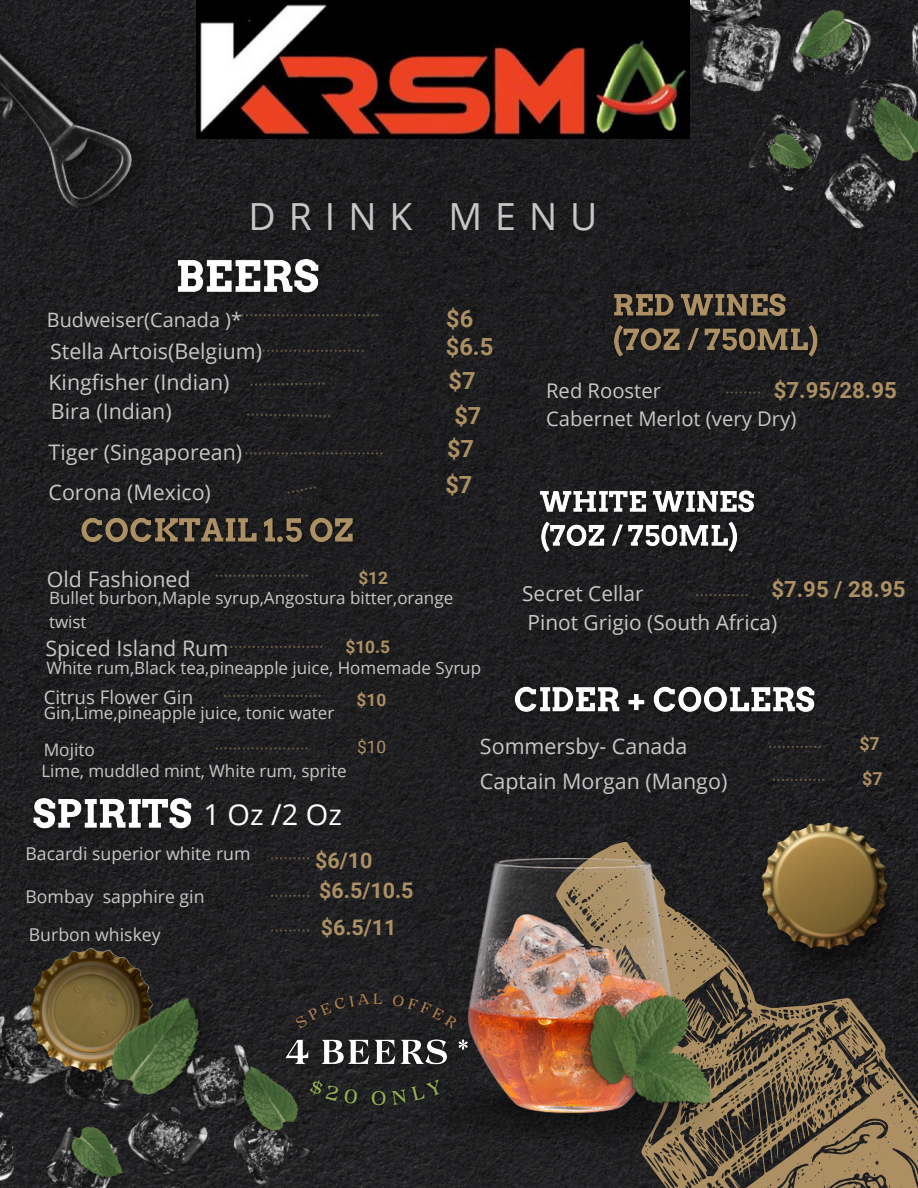
<style>
.page{position:relative;width:918px;height:1188px;background:#fff}
.page>*{position:absolute;margin:0;border:0;box-sizing:border-box;transform-origin:0 0}
.t1{font:37.35px "Open Sans";letter-spacing:.35em;color:#c7c7c7}
.t2{font:28.95px "Open Sans";color:#fff}
.t3{font:700 23.55px "Roboto";color:#ac9063}
.t4{font:700 22.2px "Roboto";color:#ac9063}
.t5{font:21.45px "Open Sans";color:#c7c7c7}
.t6{font:700 21.45px "Roboto";color:#ac9063}
.t7{font:20.85px "Open Sans";color:#c7c7c7}
.t8{font:20.25px "Open Sans";color:#c7c7c7}
.t9{font:19.8px "Open Sans";color:#c7c7c7}
.t10{font:18.75px "Open Sans";color:#c7c7c7}
.t11{font:700 17.85px "Roboto";color:#ac9063}
.t12{font:17.7px "Open Sans";color:#c7c7c7}
.t13{font:700 17.25px "Roboto";color:#ac9063}
.t14{font:17.25px "Open Sans";color:#c7c7c7}
.t15{font:17.25px "Roboto";color:#ac9063}
.t16{font:16.95px/23.7px "Open Sans";color:#c7c7c7}
.t17{font:14.85px "Grand Cru Regular S";color:#b28051}
</style>
<div class="page">
<img style="left:0;top:0;width:918px;height:1188px">
<svg style="left:480px;top:782px;width:438px;height:406px;background:#463e33"></svg>
<img style="left:421px;top:1085px;width:118px;height:60px">
<img style="left:0;top:919px;width:411px;height:269px">
<img style="left:0;top:0;width:171px;height:250px">
<img style="left:651px;top:0;width:267px;height:258px">
<img style="left:8px;top:948px;width:146px;height:171px">
<img style="left:761px;top:822px;width:148px;height:175px">
<img style="left:99px;top:968px;width:155px;height:160px">
<img style="left:206px;top:1048px;width:98px;height:103px">
<img style="left:836px;top:79px;width:82px;height:102px">
<img style="left:49px;top:1120px;width:90px;height:68px">
<img style="left:782px;top:3px;width:89px;height:86px">
<img style="left:757px;top:129px;width:66px;height:63px">
<svg style="left:250px;top:382px;width:75px;height:4px"></svg>
<svg style="left:262px;top:350px;width:102px;height:2px"></svg>
<svg style="left:241px;top:314px;width:137px;height:2px"></svg>
<svg style="left:216px;top:747px;width:92px;height:3px"></svg>
<svg style="left:226px;top:646px;width:96px;height:2px"></svg>
<img style="left:469px;top:858px;width:205px;height:261px">
<img style="left:539px;top:955px;width:210px;height:208px">
<svg style="left:216px;top:575px;width:92px;height:2px"></svg>
<svg style="left:224px;top:695px;width:97px;height:2px"></svg>
<svg style="left:696px;top:594px;width:52px;height:2px"></svg>
<svg style="left:726px;top:391px;width:34px;height:3px"></svg>
<svg style="left:245px;top:452px;width:138px;height:3px"></svg>
<svg style="left:287px;top:486px;width:29px;height:8px"></svg>
<img style="left:46px;top:249px;width:285px;height:59px">
<img style="left:74px;top:510px;width:287px;height:43px">
<img style="left:532px;top:483px;width:231px;height:79px">
<img style="left:607px;top:287px;width:218px;height:79px">
<img style="left:24px;top:789px;width:178px;height:51px">
<svg style="left:271px;top:857px;width:38px;height:2px"></svg>
<svg style="left:271px;top:895px;width:38px;height:2px"></svg>
<svg style="left:271px;top:929px;width:38px;height:3px"></svg>
<img style="left:197px;top:0;width:493px;height:139px">
<img style="left:435px;top:678px;width:389px;height:45px">
<svg style="left:769px;top:746px;width:52px;height:2px"></svg>
<svg style="left:773px;top:779px;width:52px;height:2px"></svg>
<img style="left:275px;top:1030px;width:203px;height:46px">
<img style="left:289px;top:990px;width:175px;height:46px">
<img style="left:301px;top:1071px;width:151px;height:42px">
<svg style="left:247px;top:413px;width:83px;height:4px"></svg>
<svg style="left:295px;top:994px;width:75px;height:35px;background:#1f2021"></svg>
<svg style="left:392px;top:994px;width:66px;height:35px;background:#1e1e20"></svg>
<svg style="left:309px;top:1079px;width:49px;height:25px"></svg>
<svg style="left:372px;top:1091px;width:14px;height:14px"></svg>
<svg style="left:392px;top:1079px;width:52px;height:26px"></svg>
<p class="t1" style="left:248px;top:190px;width:351px">DRINK MENU</p>
<p class="t9" style="left:47px;top:306px;width:197px">Budweiser(Canada )*</p>
<p class="t3" style="left:446px;top:305px;width:29px">$6</p>
<p class="t5" style="left:50px;top:336px;width:214px">Stella Artois(Belgium)</p>
<p class="t5" style="left:49px;top:367px;width:183px">Kingfisher (Indian)</p>
<p class="t3" style="left:446px;top:333px;width:49px">$6.5</p>
<p class="t3" style="left:449px;top:367px;width:29px">$7</p>
<p class="t5" style="left:51px;top:396px;width:122px">Bira (Indian)</p>
<h3 class="t3" style="left:454px;top:403px;width:29px">$7</h3>
<p class="t5" style="left:49px;top:437px;width:195px">Tiger (Singaporean)</p>
<p class="t5" style="left:49px;top:477px;width:164px">Corona (Mexico)</p>
<p class="t5" style="left:47px;top:564px;width:145px">Old Fashioned</p>
<p class="t13" style="left:358px;top:568px;width:31px">$12</p>
<p class="t3" style="left:447px;top:435px;width:29px">$7</p>
<p class="t3" style="left:445px;top:472px;width:29px">$7</p>
<p class="t16" style="left:49px;top:586px;width:406px">Bullet burbon,Maple syrup,Angostura bitter,orange twist</p>
<p class="t13" style="left:345px;top:637px;width:46px">$10.5</p>
<p class="t5" style="left:45px;top:633px;width:185px">Spiced Island Rum</p>
<p class="t10" style="left:44px;top:684px;width:151px">Citrus Flower Gin</p>
<p class="t13" style="left:357px;top:690px;width:31px">$10</p>
<p class="t16" style="left:47px;top:655px;width:436px">White rum,Black tea,pineapple juice, Homemade Syrup</p>
<p class="t16" style="left:44px;top:700px;width:292px">Gin,Lime,pineapple juice, tonic water</p>
<p class="t4" style="left:774px;top:377px;width:124px">$7.95/28.95</p>
<p class="t8" style="left:546px;top:376px;width:116px">Red Rooster</p>
<p class="t8" style="left:546px;top:404px;width:252px">Cabernet Merlot (very Dry)</p>
<p class="t4" style="left:771px;top:576px;width:136px">$7.95 / 28.95</p>
<p class="t7" style="left:522px;top:579px;width:123px">Secret Cellar</p>
<p class="t7" style="left:528px;top:607px;width:251px">Pinot Grigio (South Africa)</p>
<p class="t14" style="left:44px;top:737px;width:53px">Mojito</p>
<p class="t16" style="left:41px;top:759px;width:307px">Lime, muddled mint, White rum, sprite</p>
<p class="t15" style="left:357px;top:737px;width:31px">$10</p>
<p class="t2" style="left:204px;top:794px;width:140px">1 Oz /2 Oz</p>
<p class="t12" style="left:26px;top:841px;width:226px">Bacardi superior white rum</p>
<p class="t6" style="left:315px;top:848px;width:59px">$6/10</p>
<p class="t6" style="left:319px;top:878px;width:96px">$6.5/10.5</p>
<p class="t6" style="left:321px;top:915px;width:77px">$6.5/11</p>
<p class="t12" style="left:26px;top:885px;width:181px">Bombay sapphire gin</p>
<p class="t12" style="left:29px;top:922px;width:133px">Burbon whiskey</p>
<p class="t17" style="left:372px;top:989px;width:12px">L</p>
<p class="t5" style="left:480px;top:731px;width:209px">Sommersby- Canada</p>
<p class="t11" style="left:859px;top:733px;width:22px">$7</p>
<p class="t5" style="left:480px;top:766px;width:249px">Captain Morgan (Mango)</p>
<p class="t11" style="left:862px;top:768px;width:22px">$7</p>
</div>
